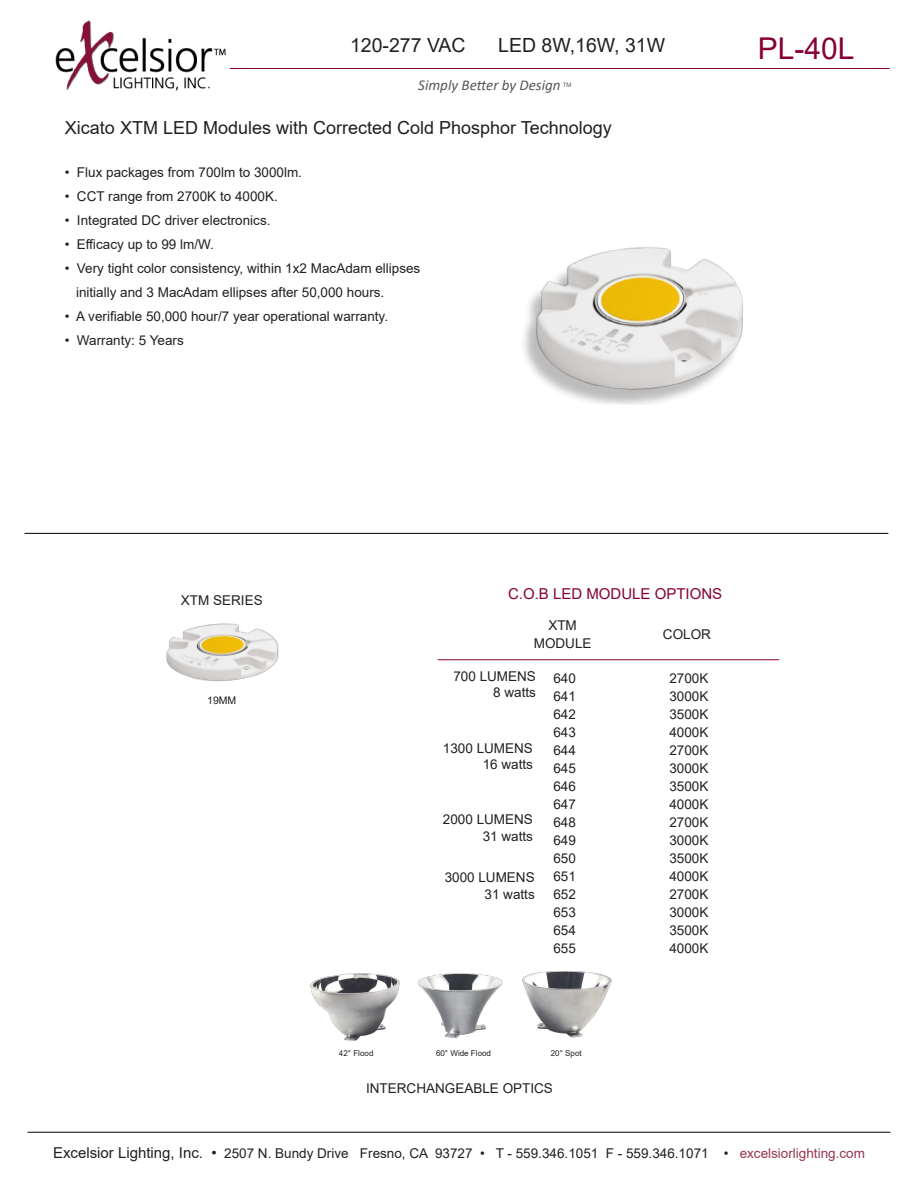
<style>
.page{position:relative;width:918px;height:1188px;background:#fff}
.page>*{position:absolute;margin:0;border:0;box-sizing:border-box;transform-origin:0 0}
.t1{font:30px "Arial";color:#860037}
.t2{font:19.5px "Arial";color:#231f20}
.t3{font:18px "Arial";color:#231f20}
.t4{font:15px "Arial";color:#860037}
.t5{font:italic 15px "Calibri";color:#57585a}
.t6{font:13.5px "Arial";color:#231f20}
.t7{font:10.5px "Arial";color:#231f20}
.t8{font:8.1px "Arial";color:#231f20}
.t9{font:6px "Arial";color:#57585a}
.s1{font-size:15px}
.s2{color:#973650}
</style>
<div class="page">
<hr style="left:28px;top:1132px;width:862px;height:1px;background:#000">
<hr style="left:230px;top:68px;width:659px;height:1px;background:#860037">
<hr style="left:25px;top:533px;width:863px;height:1px;background:#000">
<hr style="left:438px;top:659px;width:341px;height:1px;background:#860037">
<img style="left:166px;top:623px;width:113px;height:59px">
<img style="left:310px;top:971px;width:302px;height:70px">
<div style="left:520px;top:252px;width:222px;height:155px;background:#231f20;opacity:.3"></div>
<img style="left:520px;top:247px;width:223px;height:155px">
<img style="left:55px;top:20px;width:176px;height:71px">
<p class="t2" style="left:350px;top:32px;width:117px">120-277 VAC</p>
<p class="t2" style="left:498px;top:32px;width:168px">LED 8W,16W, 31W</p>
<p class="t1" style="left:758px;top:28px;width:98px">PL-40L</p>
<p class="t5" style="left:418px;top:74px;width:144px">Simply Better by Design</p>
<p class="t9" style="left:563px;top:80px;width:10px">TM</p>
<p class="t3" style="left:65px;top:115px;width:548px">Xicato XTM LED Modules with Corrected Cold Phosphor Technology</p>
<p class="t6" style="left:65px;top:163px;width:239px">• Flux packages from 700lm to 3000lm.</p>
<p class="t6" style="left:65px;top:187px;width:215px">• CCT range from 2700K to 4000K.</p>
<p class="t6" style="left:65px;top:211px;width:207px">• Integrated DC driver electronics.</p>
<p class="t6" style="left:65px;top:235px;width:151px">• Efficacy up to 99 lm/W.</p>
<p class="t6" style="left:65px;top:259px;width:357px">• Very tight color consistency, within 1x2 MacAdam ellipses</p>
<p class="t6" style="left:76px;top:283px;width:310px">initially and 3 MacAdam ellipses after 50,000 hours.</p>
<p class="t6" style="left:65px;top:307px;width:325px">• A verifiable 50,000 hour/7 year operational warranty.</p>
<p class="t6" style="left:65px;top:331px;width:121px">• Warranty: 5 Years</p>
<p class="t6" style="left:181px;top:591px;width:83px">XTM SERIES</p>
<p class="t7" style="left:207px;top:693px;width:31px">19MM</p>
<p class="t4" style="left:508px;top:584px;width:216px">C.O.B LED MODULE OPTIONS</p>
<p class="t6" style="left:548px;top:616px;width:30px">XTM</p>
<p class="t6" style="left:534px;top:634px;width:59px">MODULE</p>
<p class="t6" style="left:453px;top:667px;width:84px">700 LUMENS</p>
<p class="t6" style="left:493px;top:683px;width:44px">8 watts</p>
<p class="t6" style="left:443px;top:739px;width:92px">1300 LUMENS</p>
<p class="t6" style="left:483px;top:755px;width:52px">16 watts</p>
<p class="t6" style="left:443px;top:810px;width:92px">2000 LUMENS</p>
<p class="t6" style="left:483px;top:827px;width:52px">31 watts</p>
<p class="t6" style="left:445px;top:868px;width:92px">3000 LUMENS</p>
<p class="t6" style="left:484px;top:885px;width:52px">31 watts</p>
<p class="t6" style="left:553px;top:669px;width:24px">640</p>
<p class="t6" style="left:553px;top:687px;width:24px">641</p>
<p class="t6" style="left:553px;top:705px;width:24px">642</p>
<p class="t6" style="left:553px;top:723px;width:24px">643</p>
<p class="t6" style="left:553px;top:741px;width:24px">644</p>
<p class="t6" style="left:553px;top:759px;width:24px">645</p>
<p class="t6" style="left:553px;top:777px;width:24px">646</p>
<p class="t6" style="left:553px;top:795px;width:24px">647</p>
<p class="t6" style="left:553px;top:813px;width:24px">648</p>
<p class="t6" style="left:553px;top:831px;width:24px">649</p>
<p class="t6" style="left:553px;top:849px;width:24px">650</p>
<p class="t6" style="left:553px;top:867px;width:24px">651</p>
<p class="t6" style="left:553px;top:885px;width:24px">652</p>
<p class="t6" style="left:553px;top:903px;width:24px">653</p>
<p class="t6" style="left:553px;top:921px;width:24px">654</p>
<p class="t6" style="left:553px;top:939px;width:24px">655</p>
<p class="t6" style="left:663px;top:625px;width:50px">COLOR</p>
<p class="t6" style="left:669px;top:669px;width:41px">2700K</p>
<p class="t6" style="left:669px;top:687px;width:41px">3000K</p>
<p class="t6" style="left:669px;top:705px;width:41px">3500K</p>
<p class="t6" style="left:669px;top:723px;width:41px">4000K</p>
<p class="t6" style="left:669px;top:741px;width:41px">2700K</p>
<p class="t6" style="left:669px;top:759px;width:41px">3000K</p>
<p class="t6" style="left:669px;top:777px;width:41px">3500K</p>
<p class="t6" style="left:669px;top:795px;width:41px">4000K</p>
<p class="t6" style="left:669px;top:813px;width:41px">2700K</p>
<p class="t6" style="left:669px;top:831px;width:41px">3000K</p>
<p class="t6" style="left:669px;top:849px;width:41px">3500K</p>
<p class="t6" style="left:669px;top:867px;width:41px">4000K</p>
<p class="t6" style="left:669px;top:885px;width:41px">2700K</p>
<p class="t6" style="left:669px;top:903px;width:41px">3000K</p>
<p class="t6" style="left:669px;top:921px;width:41px">3500K</p>
<p class="t6" style="left:669px;top:939px;width:41px">4000K</p>
<p class="t8" style="left:339px;top:1047px;width:36px">42° Flood</p>
<p class="t8" style="left:436px;top:1047px;width:57px">60° Wide Flood</p>
<p class="t8" style="left:551px;top:1047px;width:32px">20° Spot</p>
<p class="t6" style="left:366px;top:1079px;width:188px">INTERCHANGEABLE OPTICS</p>
<p class="t6" style="left:53px;top:1144px;width:813px"><span class="s1">Excelsior Lighting, Inc. •</span> 2507 N. Bundy Drive Fresno, CA 93727 • T - 559.346.1051 F - 559.346.1071 • <span class="s2">excelsiorlighting.com</span></p>
</div>
